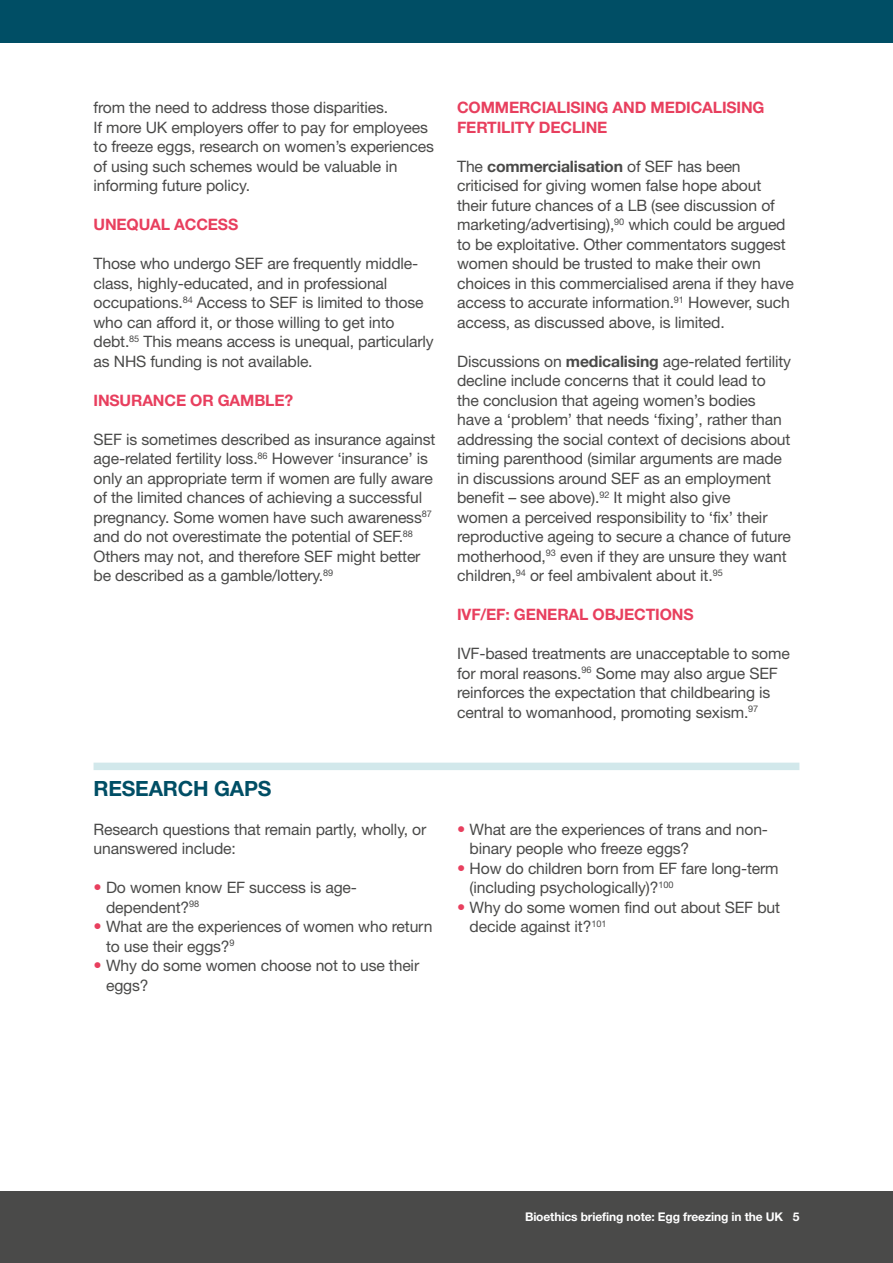
<style>
.page{position:relative;width:893px;height:1263px;background:#fff}
.page>*{position:absolute;margin:0;border:0;box-sizing:border-box;transform-origin:0 0}
.t1{font:700 21px "Helvetica Neue LT Pro";letter-spacing:-.01em;color:#004e65}
.t2{font:15.75px/19.5px "Helvetica Neue LT Pro";letter-spacing:-.01em;color:#4a4a49}
.t3{font:700 15.75px/19.5px "Helvetica Neue LT Pro";letter-spacing:-.01em;color:#e83f5e}
.t4{font:700 12px "Helvetica Neue LT Pro";letter-spacing:-.01em;color:#fff}
.s1{font-weight:700}
.s2{font-size:16.5px;color:#e83f5e}
</style>
<div class="page">
<div style="left:94px;top:763px;width:705px;height:7px;background:#d2e8eb"></div>
<div style="left:0;top:1191px;width:893px;height:72px;background:#4a4a49"></div>
<div style="left:0;top:0;width:893px;height:43px;background:#004e65"></div>
<p class="t2" style="left:94px;top:97px;width:342px">from the need to address those disparities.<br>If more UK employers offer to pay for employees to freeze eggs, research on women’s experiences of using such schemes would be valuable in informing future policy.</p>
<p class="t3" style="left:94px;top:214px;width:146px">UNEQUAL ACCESS</p>
<p class="t2" style="left:94px;top:253px;width:342px">Those who undergo SEF are frequently middle&shy;class, highly-educated, and in professional occupations.<sup>84</sup> Access to SEF is limited to those who can afford it, or those willing to get into debt.<sup>85</sup> This means access is unequal, particularly as NHS funding is not available.</p>
<p class="t3" style="left:94px;top:390px;width:201px">INSURANCE OR GAMBLE?</p>
<p class="t2" style="left:94px;top:429px;width:343px">SEF is sometimes described as insurance against age-related fertility loss.<sup>86</sup> However ‘insurance’ is only an appropriate term if women are fully aware of the limited chances of achieving a successful pregnancy. Some women have such awareness<sup>87 </sup>and do not overestimate the potential of SEF.<sup>88<br></sup>Others may not, and therefore SEF might better be described as a gamble/lottery.<sup>89</sup></p>
<p class="t3" style="left:457px;top:97px;width:309px">COMMERCIALISING AND MEDICALISING<br>FERTILITY DECLINE</p>
<p class="t2" style="left:457px;top:156px;width:338px">The <span class="s1">commercialisation</span> of SEF has been criticised for giving women false hope about their future chances of a LB (see discussion of marketing/advertising),<sup>90</sup> which could be argued to be exploitative. Other commentators suggest women should be trusted to make their own choices in this commercialised arena if they have access to accurate information.<sup>91</sup> However, such access, as discussed above, is limited.</p>
<p class="t2" style="left:457px;top:351px;width:335px">Discussions on <span class="s1">medicalising</span> age-related fertility decline include concerns that it could lead to the conclusion that ageing women’s bodies have a ‘problem’ that needs ‘fixing’, rather than addressing the social context of decisions about timing parenthood (similar arguments are made in discussions around SEF as an employment benefit – see above).<sup>92</sup> It might also give<br>women a perceived responsibility to ‘fix’ their reproductive ageing to secure a chance of future motherhood,<sup>93</sup> even if they are unsure they want children,<sup>94</sup> or feel ambivalent about it.<sup>95</sup></p>
<p class="t3" style="left:457px;top:604px;width:238px">IVF/EF: GENERAL OBJECTIONS</p>
<p class="t2" style="left:457px;top:643px;width:334px">IVF-based treatments are unacceptable to some for moral reasons.<sup>96</sup> Some may also argue SEF reinforces the expectation that childbearing is central to womanhood, promoting sexism.<sup>97</sup></p>
<h1 class="t1" style="left:94px;top:775px;width:179px">RESEARCH GAPS</h1>
<p class="t2" style="left:94px;top:819px;width:334px">Research questions that remain partly, wholly, or unanswered include:</p>
<p class="t2" style="left:106px;top:877px;width:252px;text-indent:-13px"><span class="s2">•</span> Do women know EF success is age&shy;dependent?<sup>98</sup></p>
<p class="t2" style="left:106px;top:916px;width:328px;text-indent:-13px"><span class="s2">•</span> What are the experiences of women who return to use their eggs?<sup>9</sup></p>
<p class="t2" style="left:106px;top:955px;width:315px;text-indent:-13px"><span class="s2">•</span> Why do some women choose not to use their eggs?</p>
<p class="t2" style="left:470px;top:819px;width:300px;text-indent:-13px"><span class="s2">•</span> What are the experiences of trans and non&shy;binary people who freeze eggs?</p>
<p class="t2" style="left:470px;top:858px;width:311px;text-indent:-13px"><span class="s2">•</span> How do children born from EF fare long-term (including psychologically)?<sup>100</sup></p>
<p class="t2" style="left:470px;top:897px;width:312px;text-indent:-13px"><span class="s2">•</span> Why do some women find out about SEF but decide against it?<sup>101</sup></p>
<p class="t4" style="left:525px;top:1209px;width:276px">Bioethics briefing note: Egg freezing in the UK 5</p>
</div>
